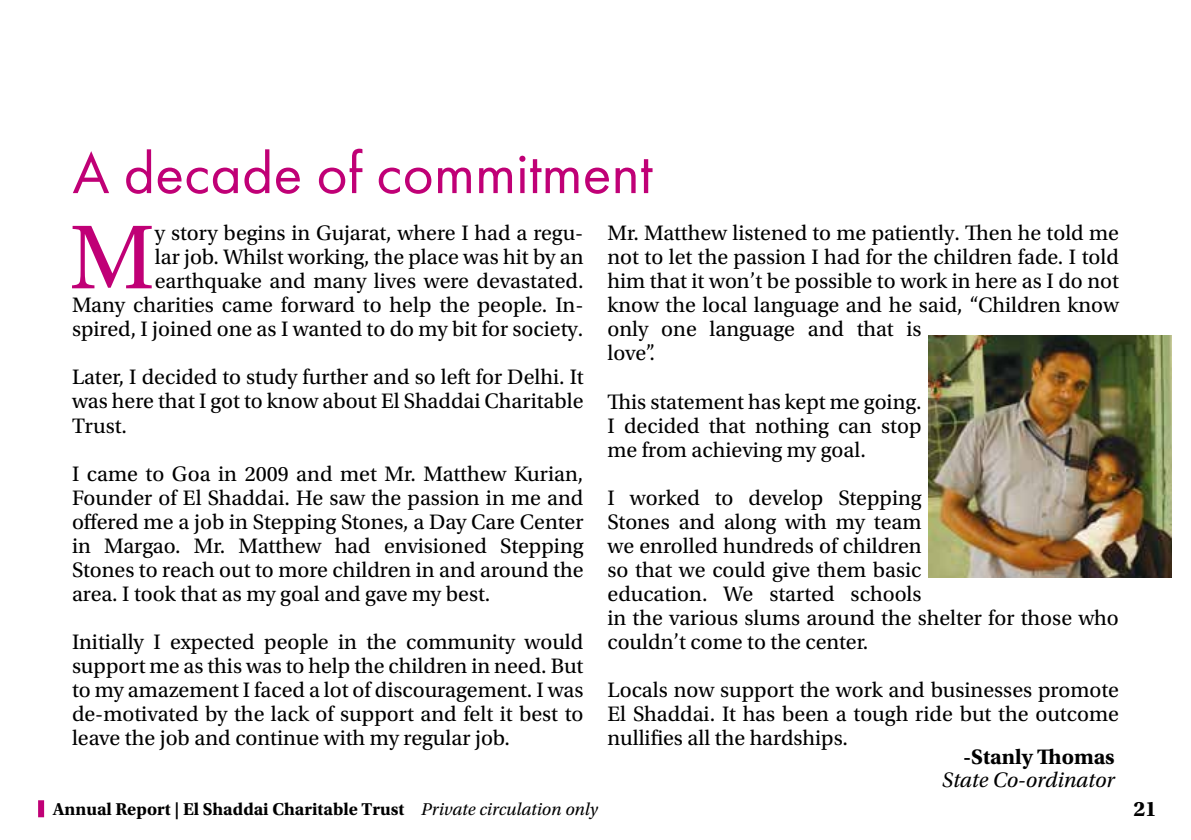
<style>
.page{position:relative;width:1191px;height:840px;background:#fff}
.page>*{position:absolute;margin:0;border:0;box-sizing:border-box;transform-origin:0 0}
.t1{font:95.6px "Utopia Std";color:#c00076}
.t2{font:60px "Futura PT";color:#c00076}
.t3{font:22px/24px "Utopia Std";color:#000;text-align:justify}
.t4{font:italic 22px "Utopia Std";color:#000}
.t5{font:700 22px "Utopia Std";color:#000}
.t6{font:700 18px "Utopia Std";color:#000}
.s1{font-weight:400;font-style:italic}
</style>
<div class="page">
<div style="left:38px;top:799px;width:6px;height:17px;background:#c00076"></div>
<img style="left:928px;top:335px;width:243px;height:242px">
<h2 class="t2" style="left:72px;top:137px;width:582px">A decade of commitment</h2>
<p class="t3" style="left:72px;top:221px;width:513px;text-align:right">y story begins in Gujarat, where I had a regu-<br>lar job. Whilst working, the place was hit by an earthquake and many lives were devastated.<br>Many charities came forward to help the people. In&shy;spired, I joined one as I wanted to do my bit for society.</p>
<p class="t3" style="left:72px;top:365px;width:513px">Later, I decided to study further and so left for Delhi. It was here that I got to know about El Shaddai Charitable Trust.</p>
<p class="t3" style="left:72px;top:461px;width:513px">I came to Goa in 2009 and met Mr. Matthew Kurian, Founder of El Shaddai. He saw the passion in me and offered me a job in Stepping Stones, a Day Care Center in Margao. Mr. Matthew had envisioned Stepping Stones to reach out to more children in and around the area. I took that as my goal and gave my best.</p>
<p class="t3" style="left:72px;top:629px;width:513px">Initially I expected people in the community would support me as this was to help the children in need. But to my amazement I faced a lot of discouragement. I was de-motivated by the lack of support and felt it best to leave the job and continue with my regular job.</p>
<h1 class="t1" style="left:69px;top:205px;width:87px">M</h1>
<p class="t3" style="left:607px;top:221px;width:513px;text-align:left">Mr. Matthew listened to me patiently. Then he told me not to let the passion I had for the children fade. I told him that it won’t be possible to work in here as I do not know the local language and he said, “Children know only one language and that is<br>love”.</p>
<p class="t3" style="left:607px;top:389px;width:316px">This statement has kept me going.<br>I decided that nothing can stop me from achieving my goal.</p>
<p class="t3" style="left:607px;top:485px;width:513px;text-align:left">I worked to develop Stepping<br>Stones and along with my team<br>we enrolled hundreds of children<br>so that we could give them basic<br>education. We started schools<br>in the various slums around the shelter for those who couldn’t come to the center.</p>
<p class="t3" style="left:607px;top:677px;width:513px">Locals now support the work and businesses promote El Shaddai. It has been a tough ride but the outcome nullifies all the hardships.</p>
<p class="t5" style="left:963px;top:743px;width:153px">-Stanly Thomas</p>
<p class="t4" style="left:942px;top:767px;width:174px">State Co-ordinator</p>
<p class="t6" style="left:53px;top:798px;width:546px">Annual Report | El Shaddai Charitable Trust <span class="s1">Private circulation only</span></p>
<p class="t5" style="left:1133px;top:795px;width:25px">21</p>
</div>
